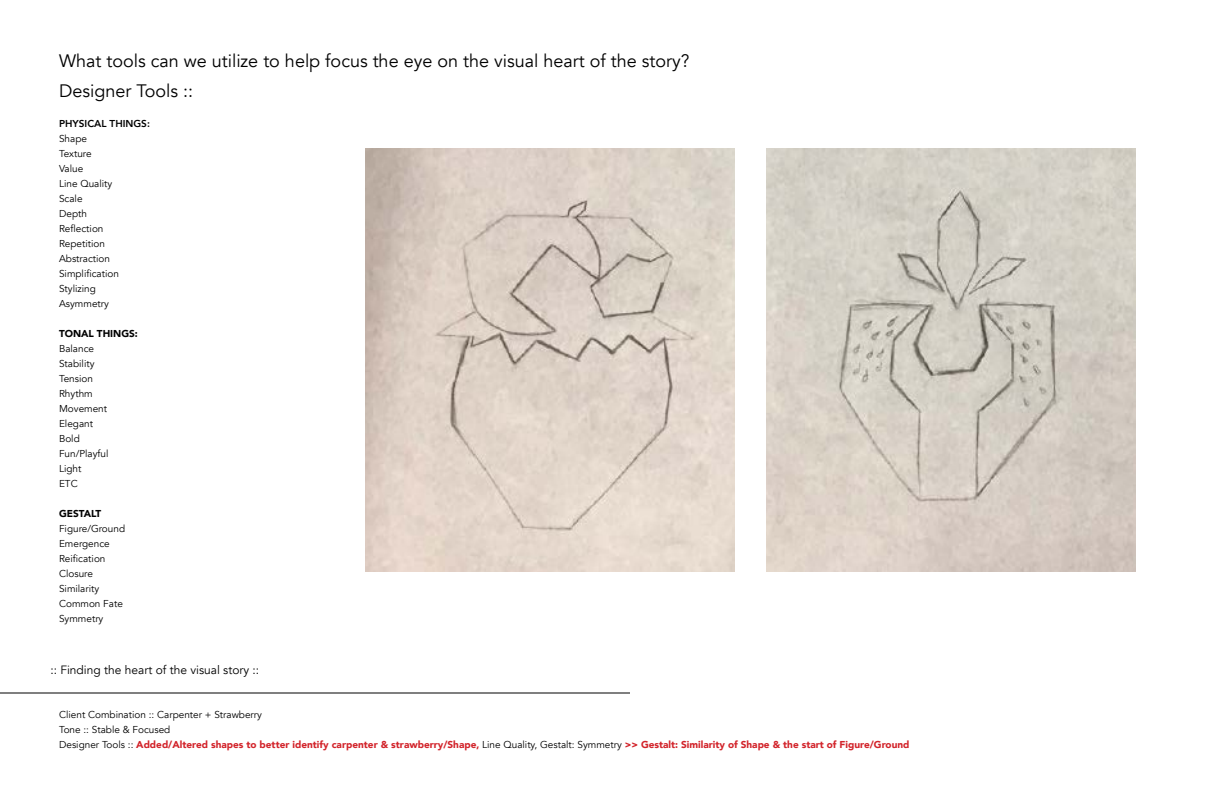
<style>
.page{position:relative;width:1224px;height:792px;background:#fff}
.page>*{position:absolute;margin:0;border:0;box-sizing:border-box;transform-origin:0 0}
.t1{font:18px/30px "Avenir";color:#000}
.t2{font:12px "Avenir";color:#000}
.t3{font:10px/15px "Avenir";color:#000}
.t4{font:900 10px/15px "Avenir";color:#d2232a}
.t5{font:900 10px "Avenir";color:#000}
.t6{font:800 10px "Avenir";color:#000}
.s1{font-weight:400;color:#000}
</style>
<div class="page">
<hr style="left:0;top:693px;width:630px;height:1px;background:#000">
<img style="left:366px;top:148px;width:369px;height:423px">
<img style="left:766px;top:148px;width:369px;height:423px">
<h1 class="t1" style="left:59px;top:46px;width:632px">What tools can we utilize to help focus the eye on the visual heart of the story?<br>Designer Tools ::</h1>
<p class="t6" style="left:59px;top:116px;width:92px">PHYSICAL THINGS:</p>
<p class="t3" style="left:59px;top:131px;width:61px">Shape<br>Texture<br>Value<br>Line Quality<br>Scale<br>Depth<br>Reflection<br>Repetition<br>Abstraction<br>Simplification<br>Stylizing<br>Asymmetry</p>
<p class="t5" style="left:59px;top:325px;width:80px">TONAL THINGS:</p>
<p class="t3" style="left:59px;top:341px;width:51px">Balance<br>Stability<br>Tension<br>Rhythm<br>Movement<br>Elegant<br>Bold<br>Fun/Playful<br>Light<br>ETC</p>
<p class="t5" style="left:59px;top:505px;width:44px">GESTALT</p>
<p class="t3" style="left:59px;top:521px;width:68px">Figure/Ground<br>Emergence<br>Reification<br>Closure<br>Similarity<br>Common Fate<br>Symmetry</p>
<p class="t2" style="left:50px;top:662px;width:210px">:: Finding the heart of the visual story ::</p>
<p class="t4" style="left:59px;top:707px;width:852px"><span class="s1">Client Combination :: Carpenter + Strawberry<br>Tone :: Stable &amp; Focused<br>Designer Tools ::</span> Added/Altered shapes to better identify carpenter &amp; strawberry/Shape, <span class="s1">Line Quality, Gestalt: Symmetry</span> &gt;&gt; Gestalt: Similarity of Shape &amp; the start of Figure/Ground</p>
</div>
